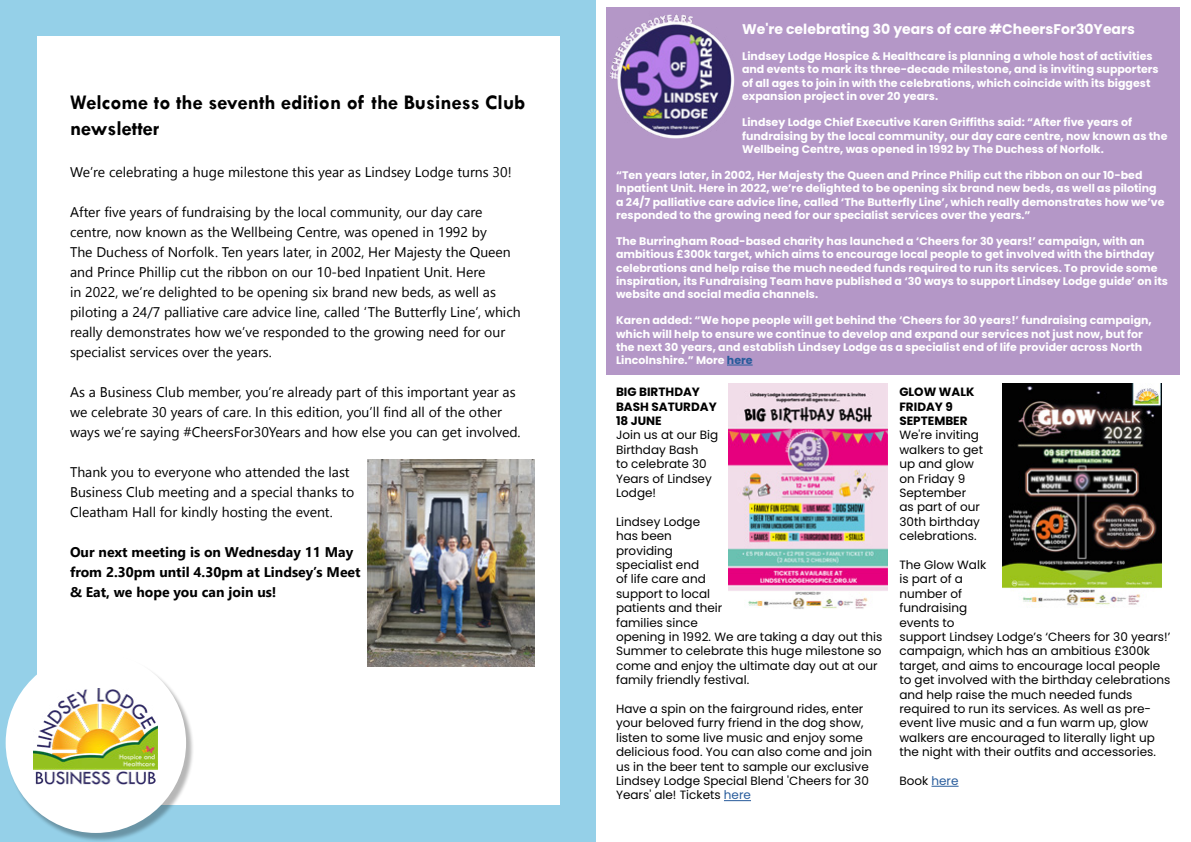
<style>
.page{position:relative;width:1191px;height:842px;background:#fff}
.page>*{position:absolute;margin:0;border:0;box-sizing:border-box;transform-origin:0 0}
.t1{font:700 21px/25.2px "Tw Cen";color:#000}
.t2{font:14px/20px "Nirmala UI";color:#000}
.t3{font:700 14px/20px "Nirmala UI";color:#000}
.t4{font:700 14px "Poppins";color:#fff}
.t5{font:12px/14.4px "Poppins";color:#000}
.t6{font:700 12px/14.4px "Poppins";color:#000}
.t7{font:700 11px/13.2px "Poppins";color:#fff}
.s1{color:#275b9b}
</style>
<div class="page">
<div style="left:0;top:0;width:595px;height:842px;background:#95d0e8"></div>
<div style="left:36px;top:36px;width:523px;height:769px;background:#fff"></div>
<div style="left:7px;top:654px;width:188px;height:188px;background:#000;opacity:.29"></div>
<div style="left:6px;top:653px;width:180px;height:180px;background:#fff;border-radius:50%"></div>
<img style="left:34px;top:688px;width:123px;height:97px">
<div style="left:606px;top:7px;width:573px;height:367px;background:#b497c7"></div>
<img style="left:610px;top:14px;width:125px;height:125px">
<svg style="left:727px;top:365px;width:25px;height:1px"></svg>
<svg style="left:724px;top:800px;width:27px;height:1px"></svg>
<img style="left:728px;top:384px;width:159px;height:225px">
<svg style="left:931px;top:786px;width:27px;height:1px"></svg>
<img style="left:1002px;top:384px;width:159px;height:223px">
<img style="left:368px;top:460px;width:166px;height:207px">
<h1 class="t1" style="left:70px;top:90px;width:457px">Welcome to the seventh edition of the Business Club newsletter</h1>
<p class="t2" style="left:70px;top:161px;width:443px">We’re celebrating a huge milestone this year as Lindsey Lodge turns 30!</p>
<p class="t2" style="left:70px;top:201px;width:452px">After five years of fundraising by the local community, our day care centre, now known as the Wellbeing Centre, was opened in 1992 by<br>The Duchess of Norfolk. Ten years later, in 2002, Her Majesty the Queen and Prince Phillip cut the ribbon on our 10-bed Inpatient Unit. Here<br>in 2022, we’re delighted to be opening six brand new beds, as well as piloting a 24/7 palliative care advice line, called ‘The Butterfly Line’, which really demonstrates how we’ve responded to the growing need for our specialist services over the years.</p>
<p class="t2" style="left:70px;top:381px;width:452px">As a Business Club member, you’re already part of this important year as we celebrate 30 years of care. In this edition, you’ll find all of the other ways we’re saying #CheersFor30Years and how else you can get involved.</p>
<p class="t2" style="left:70px;top:462px;width:286px">Thank you to everyone who attended the last<br>Business Club meeting and a special thanks to<br>Cleatham Hall for kindly hosting the event.</p>
<p class="t3" style="left:70px;top:542px;width:292px">Our next meeting is on Wednesday 11 May from 2.30pm until 4.30pm at Lindsey’s Meet &amp; Eat, we hope you can join us!</p>
<p class="t4" style="left:742px;top:21px;width:394px">We're celebrating 30 years of care #CheersFor30Years</p>
<p class="t7" style="left:742px;top:50px;width:418px">Lindsey Lodge Hospice &amp; Healthcare is planning a whole host of activities and events to mark its three-decade milestone, and is inviting supporters of all ages to join in with the celebrations, which coincide with its biggest expansion project in over 20 years.</p>
<p class="t7" style="left:742px;top:116px;width:427px">Lindsey Lodge Chief Executive Karen Griffiths said: “After five years of fundraising by the local community, our day care centre, now known as the<br>Wellbeing Centre, was opened in 1992 by The Duchess of Norfolk.</p>
<p class="t7" style="left:616px;top:169px;width:550px">“Ten years later, in 2002, Her Majesty the Queen and Prince Philip cut the ribbon on our 10-bed Inpatient Unit. Here in 2022, we’re delighted to be opening six brand new beds, as well as piloting a 24/7 palliative care advice line, called ‘The Butterfly Line’, which really demonstrates how we’ve responded to the growing need for our specialist services over the years.”</p>
<p class="t7" style="left:616px;top:235px;width:553px">The Burringham Road-based charity has launched a ‘Cheers for 30 years!’ campaign, with an ambitious £300k target, which aims to encourage local people to get involved with the birthday celebrations and help raise the much needed funds required to run its services. To provide some inspiration, its Fundraising Team have published a ‘30 ways to support Lindsey Lodge guide’ on its website and social media channels.</p>
<p class="t7" style="left:616px;top:314px;width:537px">Karen added: “We hope people will get behind the ‘Cheers for 30 years!’ fundraising campaign, which will help to ensure we continue to develop and expand our services not just now, but for the next 30 years, and establish Lindsey Lodge as a specialist end of life provider across North Lincolnshire.” More <span class="s1">here</span></p>
<p class="t6" style="left:616px;top:385px;width:102px">BIG BIRTHDAY<br>BASH SATURDAY<br>18 JUNE</p>
<p class="t5" style="left:616px;top:428px;width:104px">Join us at our Big<br>Birthday Bash<br>to celebrate 30<br>Years of Lindsey<br>Lodge!</p>
<p class="t5" style="left:616px;top:514px;width:268px">Lindsey Lodge<br>has been<br>providing<br>specialist end<br>of life care and<br>support to local<br>patients and their<br>families since<br>opening in 1992. We are taking a day out this<br>Summer to celebrate this huge milestone so come and enjoy the ultimate day out at our family friendly festival.</p>
<p class="t5" style="left:616px;top:702px;width:258px">Have a spin on the fairground rides, enter your beloved furry friend in the dog show, listen to some live music and enjoy some delicious food. You can also come and join us in the beer tent to sample our exclusive Lindsey Lodge Special Blend 'Cheers for 30<br>Years' ale! Tickets <span class="s1">here</span></p>
<p class="t6" style="left:899px;top:385px;width:77px">GLOW WALK<br>FRIDAY 9<br>SEPTEMBER</p>
<p class="t5" style="left:899px;top:428px;width:85px">We're inviting walkers to get up and glow on Friday 9<br>September as part of our<br>30th birthday celebrations.</p>
<p class="t5" style="left:899px;top:558px;width:272px">The Glow Walk<br>is part of a<br>number of<br>fundraising<br>events to<br>support Lindsey Lodge’s ‘Cheers for 30 years!’ campaign, which has an ambitious £300k target, and aims to encourage local people to get involved with the birthday celebrations and help raise the much needed funds required to run its services. As well as pre&shy;event live music and a fun warm up, glow walkers are encouraged to literally light up the night with their outfits and accessories.</p>
<p class="t5" style="left:899px;top:774px;width:61px">Book <span class="s1">here</span></p>
</div>
